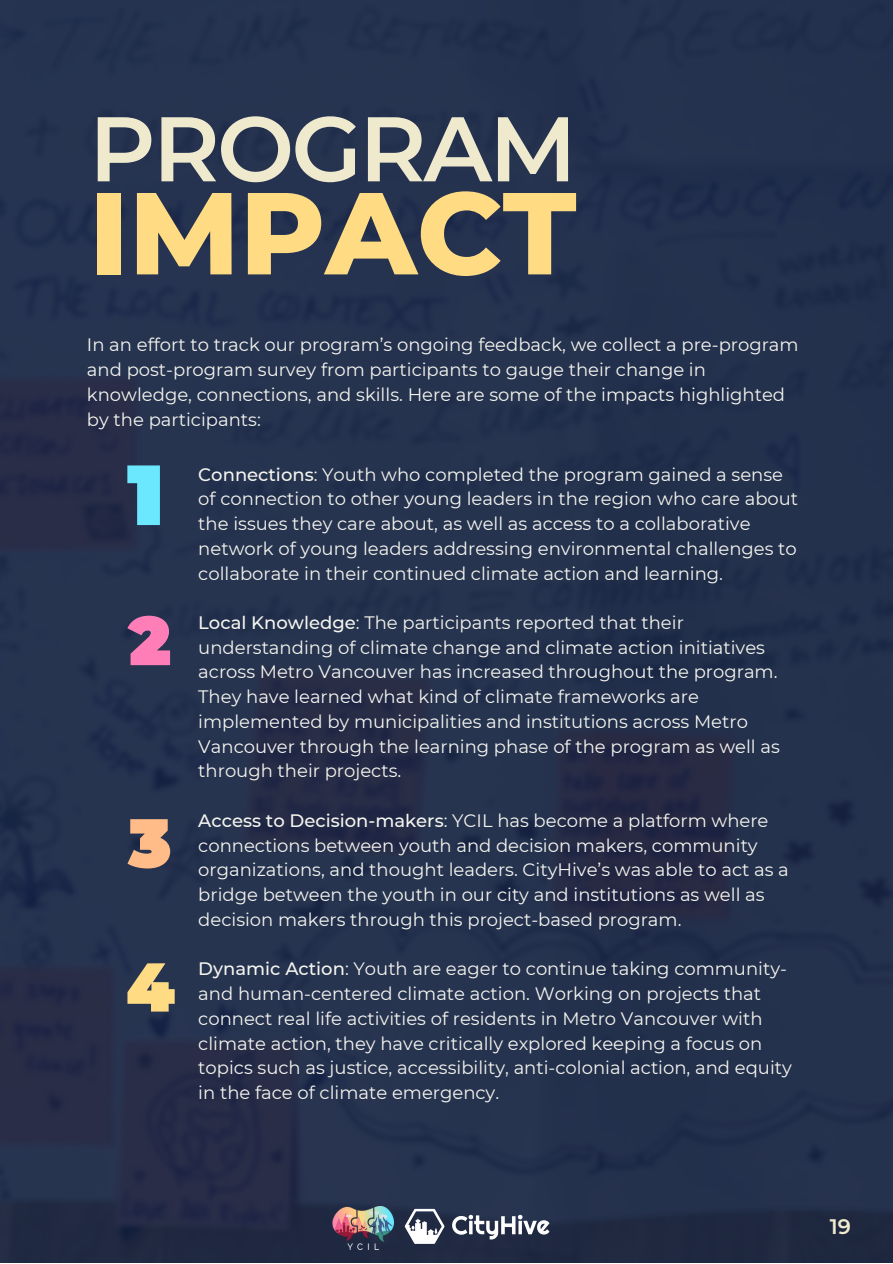
<style>
.page{position:relative;width:893px;height:1264px;background:#fff}
.page>*{position:absolute;margin:0;border:0;box-sizing:border-box;transform-origin:0 0}
.t1{font:800 116.25px "Montserrat";color:#ffdb84}
.t2{font:600 91.5px "Montserrat";letter-spacing:-.03em;color:#efe9ce}
.t3{font:600 21px "Montserrat";color:#efe9ce}
.t4{font:18px/24.8px "Montserrat";color:#f5f5ef}
.s1{font-weight:500}
</style>
<div class="page">
<div style="left:0;top:0;width:892px;height:1262px;background:#25324e"></div>
<svg style="left:127px;top:465px;width:33px;height:60px"></svg>
<svg style="left:127px;top:615px;width:43px;height:50px"></svg>
<svg style="left:127px;top:819px;width:43px;height:49px"></svg>
<svg style="left:127px;top:963px;width:48px;height:48px"></svg>
<img style="left:394px;top:1208px;width:165px;height:45px">
<img style="left:333px;top:1206px;width:60px;height:43px">
<h2 class="t2" style="left:89px;top:93px;width:489px">PROGRAM</h2>
<h1 class="t1" style="left:89px;top:162px;width:488px">IMPACT</h1>
<p class="t4" style="left:87px;top:332px;width:713px">In an effort to track our program’s ongoing feedback, we collect a pre-program and post-program survey from participants to gauge their change in knowledge, connections, and skills. Here are some of the impacts highlighted by the participants:</p>
<p class="t4" style="left:198px;top:461px;width:601px"><span class="s1">Connections</span>: Youth who completed the program gained a sense of connection to other young leaders in the region who care about the issues they care about, as well as access to a collaborative network of young leaders addressing environmental challenges to collaborate in their continued climate action and learning.</p>
<p class="t4" style="left:198px;top:610px;width:583px"><span class="s1">Local Knowledge</span>: The participants reported that their understanding of climate change and climate action initiatives across Metro Vancouver has increased throughout the program.<br>They have learned what kind of climate frameworks are implemented by municipalities and institutions across Metro Vancouver through the learning phase of the program as well as through their projects.</p>
<p class="t4" style="left:198px;top:808px;width:592px"><span class="s1">Access to Decision-makers</span>: YCIL has become a platform where connections between youth and decision makers, community organizations, and thought leaders. CityHive’s was able to act as a bridge between the youth in our city and institutions as well as decision makers through this project-based program.</p>
<p class="t4" style="left:198px;top:956px;width:595px"><span class="s1">Dynamic Action</span>: Youth are eager to continue taking community&shy;and human-centered climate action. Working on projects that connect real life activities of residents in Metro Vancouver with climate action, they have critically explored keeping a focus on topics such as justice, accessibility, anti-colonial action, and equity in the face of climate emergency.</p>
<p class="t3" style="left:829px;top:1213px;width:23px">19</p>
</div>
